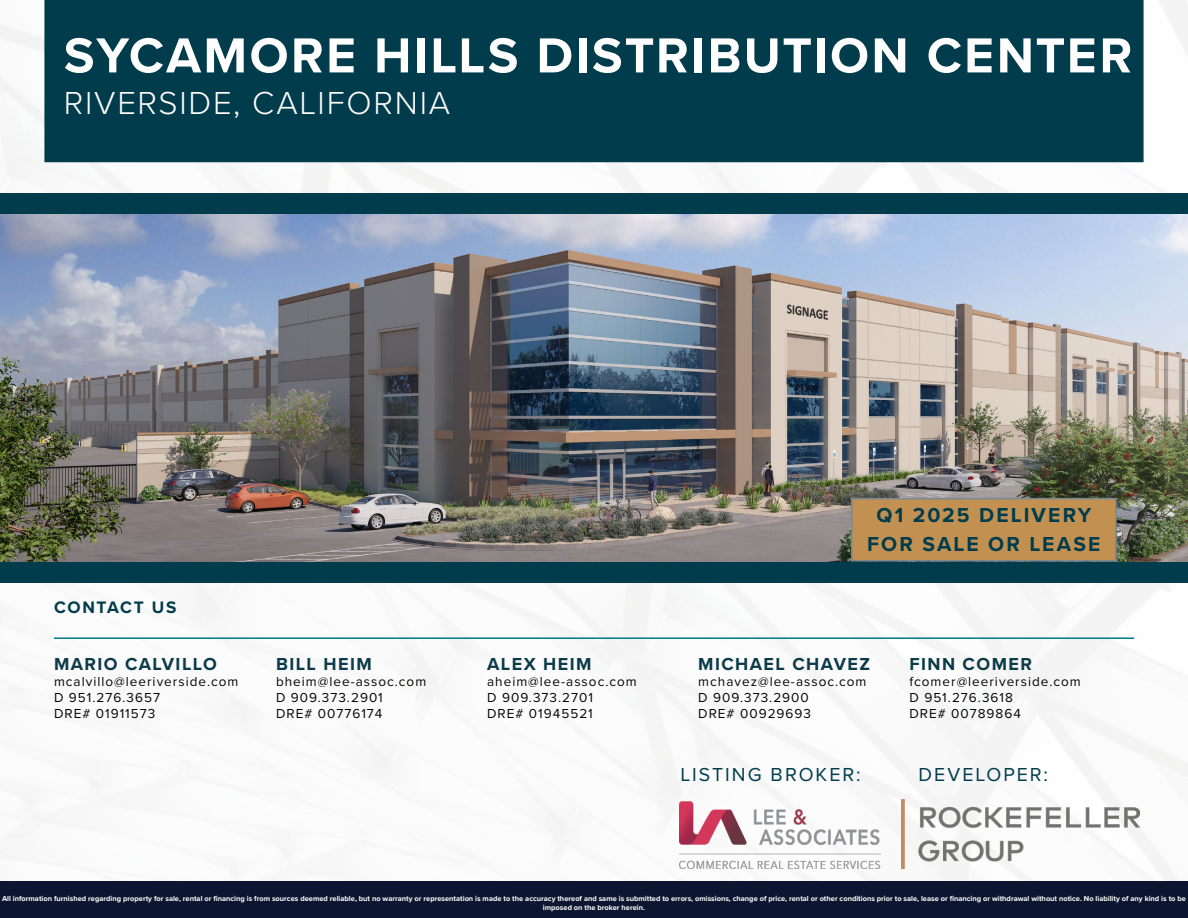
<style>
.page{position:relative;width:1188px;height:918px;background:#fff}
.page>*{position:absolute;margin:0;border:0;box-sizing:border-box;transform-origin:0 0}
.t1{font:700 51px "Proxima Nova";letter-spacing:.045em;color:#fff}
.t2{font:300 33px "Proxima Nova";letter-spacing:.055em;color:#fff}
.Body_Type{font:700 21px "Proxima Nova";letter-spacing:.1em;color:#003c4c}
.Body_Type-2{font:19.5px "Proxima Nova";letter-spacing:.105em;color:#003c4c}
.Property_Address{font:700 18px "Proxima Nova";letter-spacing:.08em;color:#0b3a49}
.Property_Address-2{font:700 18px "Proxima Nova";letter-spacing:.08em;color:#0b3b4b}
.Body_Type-3{font:700 17.25px "Proxima Nova";letter-spacing:.09em;color:#003c4c}
.Property_Address-3{font:13.5px "Proxima Nova";letter-spacing:.075em;color:#040503}
.Pa2{font:700 7.5px/9px "Proxima Nova";color:#fff;text-align:center}
</style>
<div class="page">
<img style="left:0;top:0;width:1188px;height:882px">
<div style="left:0;top:193px;width:1188px;height:390px;background:#003c4c"></div>
<hr style="left:54px;top:637px;width:1080px;height:2px;background:#00788b">
<div style="left:0;top:882px;width:1188px;height:36px;background:#0c1630"></div>
<img style="left:0;top:214px;width:1188px;height:348px">
<div style="left:44px;top:0;width:1100px;height:162px;background:#003c4b"></div>
<div style="left:851px;top:498px;width:266px;height:64px;background:#c29151;border:2px solid #778898"></div>
<img style="left:902px;top:800px;width:238px;height:68px">
<div style="left:667px;top:789px;width:226px;height:92px;background:#fff"></div>
<img style="left:680px;top:801px;width:201px;height:67px">
<p class="t1" style="left:64px;top:17px;width:1070px">SYCAMORE HILLS DISTRIBUTION CENTER</p>
<p class="t2" style="left:64px;top:79px;width:388px">RIVERSIDE, CALIFORNIA</p>
<p class="Body_Type-3" style="left:54px;top:594px;width:124px">CONTACT US</p>
<p class="Property_Address" style="left:54px;top:651px;width:165px">MARIO CALVILLO</p>
<p class="Property_Address-3" style="left:54px;top:671px;width:186px">mcalvillo@leeriverside.com</p>
<p class="Property_Address-3" style="left:54px;top:687px;width:108px">D 951.276.3657</p>
<p class="Property_Address-3" style="left:54px;top:703px;width:103px">DRE# 01911573</p>
<p class="Property_Address-2" style="left:276px;top:651px;width:97px">BILL HEIM</p>
<p class="Property_Address-3" style="left:276px;top:672px;width:152px">bheim@lee-assoc.com</p>
<p class="Property_Address-3" style="left:276px;top:688px;width:108px">D 909.373.2901</p>
<p class="Property_Address-3" style="left:276px;top:704px;width:108px">DRE# 00776174</p>
<p class="Property_Address" style="left:487px;top:651px;width:106px">ALEX HEIM</p>
<p class="Property_Address-3" style="left:487px;top:672px;width:151px">aheim@lee-assoc.com</p>
<p class="Property_Address-3" style="left:487px;top:688px;width:107px">D 909.373.2701</p>
<p class="Property_Address-3" style="left:487px;top:704px;width:107px">DRE# 01945521</p>
<p class="Body_Type" style="left:876px;top:499px;width:216px">Q1 2025 DELIVERY</p>
<p class="Body_Type" style="left:867px;top:529px;width:235px">FOR SALE OR LEASE</p>
<p class="Property_Address" style="left:698px;top:651px;width:173px">MICHAEL CHAVEZ</p>
<p class="Property_Address-3" style="left:698px;top:671px;width:170px">mchavez@lee-assoc.com</p>
<p class="Property_Address-3" style="left:698px;top:687px;width:112px">D 909.373.2900</p>
<p class="Property_Address-3" style="left:698px;top:703px;width:114px">DRE# 00929693</p>
<p class="Property_Address" style="left:909px;top:651px;width:124px">FINN COMER</p>
<p class="Property_Address-3" style="left:909px;top:671px;width:173px">fcomer@leeriverside.com</p>
<p class="Property_Address-3" style="left:909px;top:687px;width:105px">D 951.276.3618</p>
<p class="Property_Address-3" style="left:909px;top:703px;width:113px">DRE# 00789864</p>
<p class="Body_Type-2" style="left:680px;top:760px;width:182px">LISTING BROKER:</p>
<p class="Body_Type-2" style="left:918px;top:760px;width:131px">DEVELOPER:</p>
<p class="Pa2" style="left:2px;top:894px;width:1185px">All information furnished regarding property for sale, rental or financing is from sources deemed reliable, but no warranty or representation is made to the accuracy thereof and same is submitted to errors, omissions, change of price, rental or other conditions prior to sale, lease or financing or withdrawal without notice. No liability of any kind is to be imposed on the broker herein.</p>
</div>
